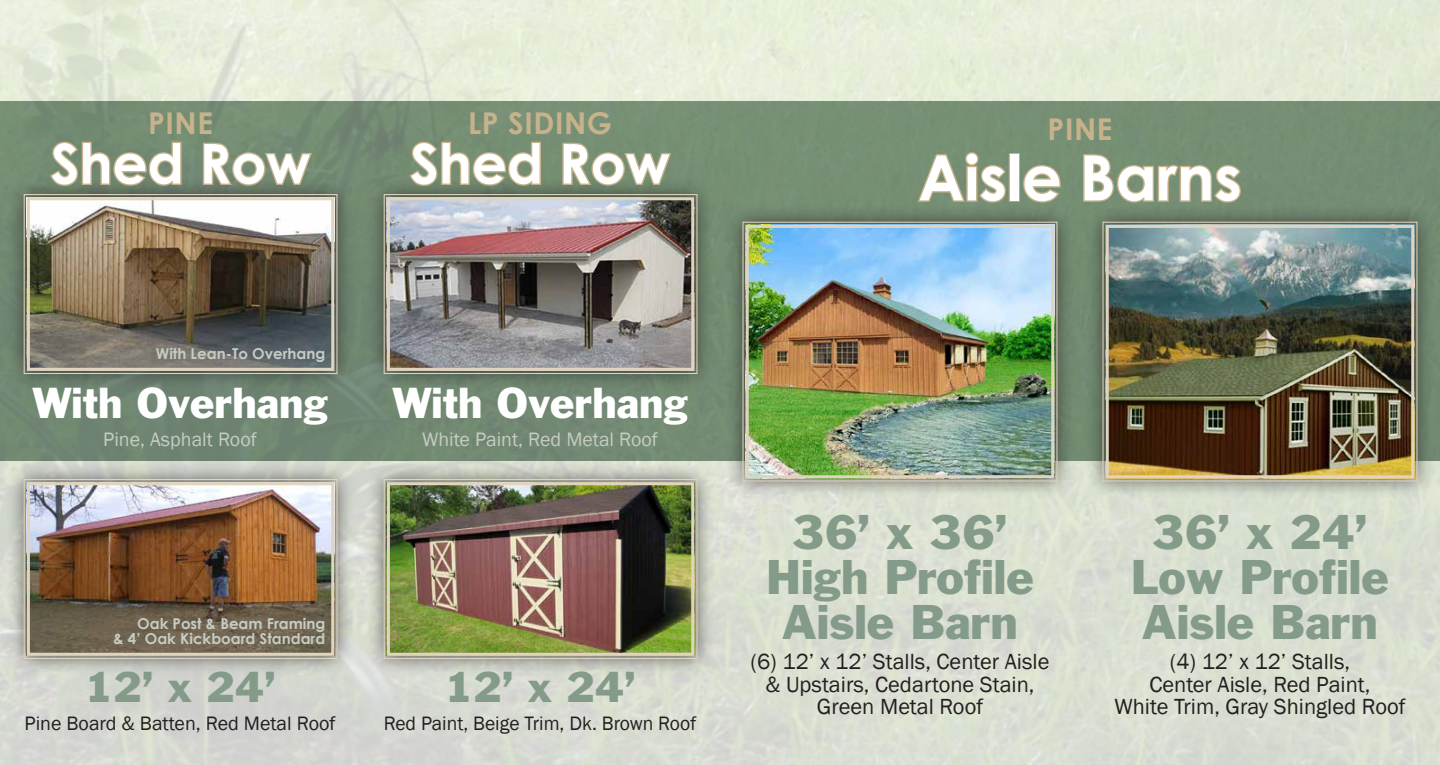
<style>
.page{position:relative;width:1440px;height:765px;background:#fff}
.page>*{position:absolute;margin:0;border:0;box-sizing:border-box;transform-origin:0 0}
.t1{font:700 62.5px "Century Gothic";color:#fff}
.t2{font:700 55px "Century Gothic";color:#fff}
.t3{font:45px/45px "Franklin Gothic";color:#849b8a;text-align:center}
.t4{font:40px "Franklin Gothic";color:#fff}
.t5{font:40px "Franklin Gothic";color:#849b8a}
.t6{font:700 30px "Century Gothic";letter-spacing:.02em;color:#c8b28b}
.t7{font:22.5px/22.5px "Franklin Gothic";color:#231f20;text-align:center}
.t8{font:20px "Franklin Gothic";color:#231f20}
.t9{font:20px "Franklin Gothic";color:#c5ccc4}
.t10{font:700 15px/15px "Century Gothic";color:#c5ccc4;text-align:right}
</style>
<div class="page">
<div style="left:0;top:101px;width:1440px;height:360px;background:#748d73"></div>
<div style="left:724px;top:203px;width:352px;height:298px;background:#231f20;opacity:.75"></div>
<img style="left:742px;top:221px;width:316px;height:261px">
<div style="left:746px;top:225px;width:308px;height:253px;border:3px solid #e0d4be"></div>
<div style="left:1084px;top:203px;width:352px;height:298px;background:#231f20;opacity:.75"></div>
<img style="left:1102px;top:221px;width:316px;height:261px">
<div style="left:1106px;top:225px;width:308px;height:253px;border:3px solid #e0d4be"></div>
<svg style="left:916px;top:152px;width:92px;height:52px"></svg>
<div style="left:1009px;top:153px;width:11px;height:49px;border:3px solid #c8b28b"></div>
<svg style="left:1022px;top:165px;width:40px;height:39px"></svg>
<svg style="left:1083px;top:154px;width:160px;height:50px"></svg>
<div style="left:5px;top:175px;width:352px;height:218px;background:#231f20;opacity:.75"></div>
<img style="left:23px;top:194px;width:315px;height:181px">
<div style="left:27px;top:197px;width:307px;height:174px;border:3px solid #e0d4be"></div>
<div style="left:365px;top:175px;width:352px;height:218px;background:#231f20;opacity:.75"></div>
<img style="left:383px;top:194px;width:315px;height:181px">
<div style="left:387px;top:197px;width:307px;height:174px;border:3px solid #e0d4be"></div>
<div style="left:5px;top:460px;width:352px;height:218px;background:#231f20;opacity:.75"></div>
<img style="left:23px;top:478px;width:315px;height:182px">
<div style="left:27px;top:482px;width:307px;height:174px;border:3px solid #e0d4be"></div>
<div style="left:365px;top:460px;width:352px;height:218px;background:#231f20;opacity:.75"></div>
<img style="left:383px;top:478px;width:315px;height:182px">
<div style="left:387px;top:482px;width:307px;height:174px;border:3px solid #e0d4be"></div>
<svg style="left:48px;top:141px;width:135px;height:47px"></svg>
<svg style="left:202px;top:142px;width:112px;height:45px"></svg>
<svg style="left:408px;top:141px;width:134px;height:47px"></svg>
<svg style="left:561px;top:142px;width:112px;height:45px"></svg>
<h3 class="t6" style="left:148px;top:104px;width:66px">PINE</h3>
<h2 class="t2" style="left:51px;top:129px;width:261px">Shed Row</h2>
<h3 class="t6" style="left:468px;top:104px;width:146px">LP SIDING</h3>
<h2 class="t2" style="left:410px;top:129px;width:261px">Shed Row</h2>
<h3 class="t6" style="left:1048px;top:111px;width:66px">PINE</h3>
<h1 class="t1" style="left:918px;top:138px;width:325px">Aisle Barns</h1>
<p class="t10" style="left:156px;top:346px;width:171px">With Lean-To Overhang</p>
<h3 class="t4" style="left:32px;top:378px;width:297px">With Overhang</h3>
<p class="t9" style="left:103px;top:427px;width:155px">Pine, Asphalt Roof</p>
<h3 class="t4" style="left:392px;top:378px;width:297px">With Overhang</h3>
<p class="t9" style="left:422px;top:427px;width:237px">White Paint, Red Metal Roof</p>
<p class="t10" style="left:114px;top:616px;width:213px">Oak Post &amp; Beam Framing<br>&amp; 4’ Oak Kickboard Standard</p>
<h3 class="t5" style="left:84px;top:662px;width:193px">12’ x 24’</h3>
<p class="t8" style="left:25px;top:711px;width:313px">Pine Board &amp; Batten, Red Metal Roof</p>
<h3 class="t5" style="left:444px;top:662px;width:193px">12’ x 24’</h3>
<p class="t8" style="left:384px;top:711px;width:314px">Red Paint, Beige Trim, Dk. Brown Roof</p>
<h3 class="t3" style="left:766px;top:509px;width:269px">36’ x 36’<br>High Profile<br>Aisle Barn</h3>
<p class="t7" style="left:751px;top:651px;width:300px">(6) 12’ x 12’ Stalls, Center Aisle &amp; Upstairs, Cedartone Stain,<br>Green Metal Roof</p>
<h3 class="t3" style="left:1131px;top:509px;width:259px">36’ x 24’<br>Low Profile<br>Aisle Barn</h3>
<p class="t7" style="left:1114px;top:651px;width:293px">(4) 12’ x 12’ Stalls,<br>Center Aisle, Red Paint,<br>White Trim, Gray Shingled Roof</p>
</div>
